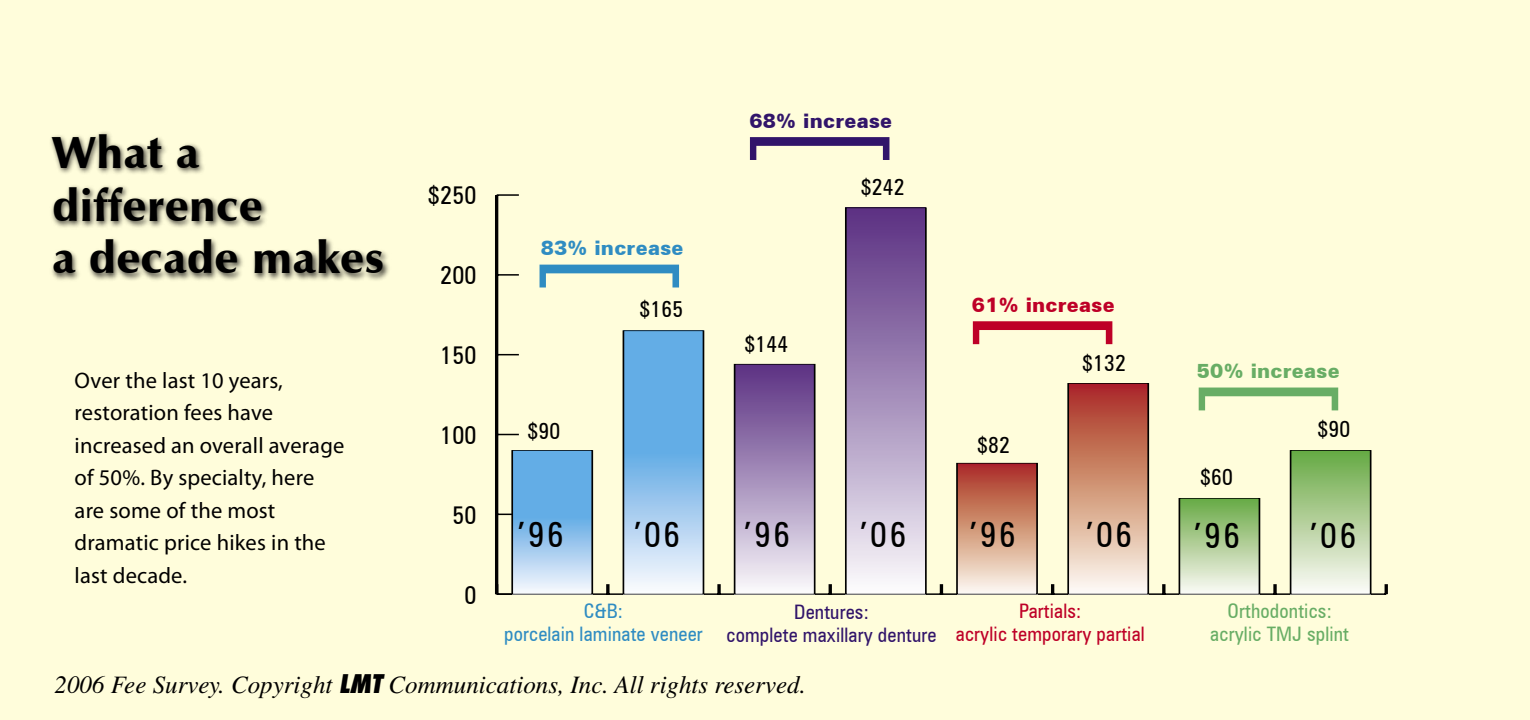
<style>
.page{position:relative;width:1530px;height:720px;background:#fffddb}
.page>*{position:absolute;margin:0;border:0;box-sizing:border-box;transform-origin:0 0}
._06charts_geo_region{font:300 160px "Zurich BT";color:#2f8cc2}
._06charts_geo_region-2{font:300 160px "Zurich BT";color:#68ad65}
._06charts_geo_region-3{font:300 160px "Zurich BT";color:#be0027}
._06charts_geo_region-4{font:300 160px "Zurich BT";color:#31146a}
._06charts_geo_region-5{font:900 45px/52.5px "Zapf Humanist 601 BT";letter-spacing:.01em;color:#000}
._06charts_geo_region-6{font:condensed 35px "Zurich BT";letter-spacing:.075em;color:#000}
.t1{font:italic 25px "Times";color:#000}
._06charts_geo_region-7{font:condensed 25px "Zurich BT";letter-spacing:.01em;color:#000}
.b{font:condensed 22.5px/32.5px "Helvetica";letter-spacing:.01em;color:#000}
._06charts_geo_region-8{font:condensed 22.5px "Zurich BT";letter-spacing:.01em;color:#000}
._06charts_geo_region-9{font:condensed 20px "Zurich BT";letter-spacing:.01em;color:#31146a}
._06charts_geo_region-10{font:condensed 20px "Zurich BT";letter-spacing:.01em;color:#be0027}
._06charts_geo_region-11{font:condensed 20px "Zurich BT";letter-spacing:.01em;color:#68ad65}
._06charts_geo_region-12{font:condensed 20px "Zurich BT";letter-spacing:.01em;color:#2f8cc2}
._06charts_geo_region-13{font:900 20px "Zurich BT";letter-spacing:.015em;color:#2f8cc2}
._06charts_geo_region-14{font:900 20px "Zurich BT";letter-spacing:.015em;color:#68ad65}
._06charts_geo_region-15{font:900 20px "Zurich BT";letter-spacing:.015em;color:#be0027}
._06charts_geo_region-16{font:900 20px "Zurich BT";letter-spacing:.015em;color:#31146a}
.t2{font:18.75px "Helvetica";color:#000;scale:2.23 1}
.s1{font-family:"Futura";font-weight:800;font-stretch:condensed}
</style>
<div class="page">
<hr style="left:497px;top:593px;width:889px;height:2px;background:#000">
<svg style="left:607px;top:584px;width:2px;height:9px"></svg>
<svg style="left:718px;top:584px;width:2px;height:9px"></svg>
<svg style="left:829px;top:584px;width:2px;height:9px"></svg>
<svg style="left:940px;top:584px;width:3px;height:9px"></svg>
<svg style="left:1052px;top:584px;width:2px;height:9px"></svg>
<svg style="left:1163px;top:584px;width:2px;height:9px"></svg>
<svg style="left:1274px;top:584px;width:2px;height:9px"></svg>
<svg style="left:1385px;top:584px;width:2px;height:10px"></svg>
<hr style="left:496px;top:195px;width:2px;height:399px;background:#000">
<hr style="left:497px;top:513px;width:22px;height:2px;background:#000">
<hr style="left:497px;top:433px;width:22px;height:3px;background:#000">
<hr style="left:497px;top:354px;width:22px;height:2px;background:#000">
<hr style="left:497px;top:274px;width:22px;height:2px;background:#000">
<hr style="left:497px;top:194px;width:22px;height:2px;background:#000">
<svg style="left:514px;top:452px;width:77px;height:141px;background:#8bc0eb"></svg>
<div style="left:512px;top:450px;width:81px;height:145px;border:1px solid #000"></div>
<svg style="left:625px;top:332px;width:77px;height:261px;background:#8cc1ec"></svg>
<div style="left:623px;top:330px;width:81px;height:265px;border:1px solid #000"></div>
<div style="left:735px;top:364px;width:80px;height:230px;background:linear-gradient(to bottom,#592e80,#f7f6f9)"></div>
<div style="left:734px;top:364px;width:81px;height:231px;border:1px solid #000"></div>
<div style="left:846px;top:208px;width:80px;height:386px;background:linear-gradient(to bottom,#582d80,#f9f8fb)"></div>
<div style="left:845px;top:207px;width:81px;height:388px;border:1px solid #000"></div>
<svg style="left:958px;top:465px;width:78px;height:128px;background:#d29580"></svg>
<div style="left:956px;top:463px;width:82px;height:132px;border:1px solid #000"></div>
<svg style="left:1070px;top:385px;width:77px;height:208px;background:#d29581"></svg>
<div style="left:1068px;top:383px;width:81px;height:212px;border:1px solid #000"></div>
<div style="left:1179px;top:498px;width:80px;height:96px;background:linear-gradient(to bottom,#69a843,#fbf8f4)"></div>
<div style="left:1179px;top:498px;width:81px;height:97px;border:1px solid #000"></div>
<div style="left:1291px;top:450px;width:80px;height:144px;background:linear-gradient(to bottom,#67a842,#fefaf7)"></div>
<div style="left:1290px;top:450px;width:81px;height:145px;border:1px solid #000"></div>
<div style="left:49px;top:130px;width:343px;height:152px;background:#000;opacity:.75"></div>
<p class="_06charts_geo_region-5" style="left:52px;top:127px;width:212px">What a difference</p>
<p class="_06charts_geo_region-5" style="left:52px;top:232px;width:333px">a decade makes</p>
<p class="b" style="left:75px;top:364px;width:271px">Over the last 10 years, restoration fees have increased an overall average of 50%. By specialty, here are some of the most dramatic price hikes in the last decade.</p>
<p class="_06charts_geo_region-7" style="left:428px;top:180px;width:50px">$250</p>
<p class="t2" style="left:413px;top:185px;width:33px">250</p>
<p class="_06charts_geo_region-7" style="left:440px;top:260px;width:38px">200</p>
<p class="t2" style="left:413px;top:264px;width:33px">200</p>
<p class="_06charts_geo_region-7" style="left:440px;top:340px;width:38px">150</p>
<p class="t2" style="left:413px;top:344px;width:33px">150</p>
<p class="_06charts_geo_region-7" style="left:440px;top:420px;width:38px">100</p>
<p class="t2" style="left:413px;top:424px;width:33px">100</p>
<p class="_06charts_geo_region-7" style="left:452px;top:500px;width:26px">50</p>
<p class="t2" style="left:436px;top:504px;width:22px">50</p>
<p class="_06charts_geo_region-7" style="left:465px;top:580px;width:13px">0</p>
<p class="t2" style="left:460px;top:584px;width:12px">0</p>
<p class="_06charts_geo_region-16" style="left:749px;top:108px;width:144px">68% increase</p>
<p class="_06charts_geo_region-4" style="left:711px;top:168px;width:46px;rotate:-90deg">]</p>
<p class="_06charts_geo_region-13" style="left:541px;top:236px;width:144px">83% increase</p>
<p class="_06charts_geo_region" style="left:501px;top:295px;width:46px;rotate:-90deg">]</p>
<p class="_06charts_geo_region-8" style="left:640px;top:296px;width:45px">$165</p>
<p class="_06charts_geo_region-8" style="left:745px;top:331px;width:45px">$144</p>
<p class="_06charts_geo_region-8" style="left:861px;top:173px;width:45px">$242</p>
<p class="_06charts_geo_region-15" style="left:972px;top:293px;width:144px">61% increase</p>
<p class="_06charts_geo_region-3" style="left:934px;top:352px;width:46px;rotate:-90deg">]</p>
<p class="_06charts_geo_region-8" style="left:1082px;top:350px;width:45px">$132</p>
<p class="_06charts_geo_region-14" style="left:1197px;top:359px;width:144px">50% increase</p>
<p class="_06charts_geo_region-2" style="left:1160px;top:418px;width:45px;rotate:-90deg">]</p>
<p class="_06charts_geo_region-8" style="left:528px;top:417px;width:34px">$90</p>
<p class="_06charts_geo_region-8" style="left:1318px;top:416px;width:34px">$90</p>
<p class="_06charts_geo_region-8" style="left:977px;top:431px;width:34px">$82</p>
<p class="_06charts_geo_region-8" style="left:1200px;top:463px;width:34px">$60</p>
<p class="_06charts_geo_region-6" style="left:518px;top:513px;width:48px">’96</p>
<p class="_06charts_geo_region-6" style="left:634px;top:513px;width:48px">’06</p>
<p class="_06charts_geo_region-6" style="left:744px;top:513px;width:48px">’96</p>
<p class="_06charts_geo_region-6" style="left:860px;top:513px;width:48px">’06</p>
<p class="_06charts_geo_region-6" style="left:970px;top:514px;width:48px">’96</p>
<p class="_06charts_geo_region-6" style="left:1086px;top:514px;width:48px">’06</p>
<p class="_06charts_geo_region-6" style="left:1194px;top:515px;width:48px">’96</p>
<p class="_06charts_geo_region-6" style="left:1310px;top:515px;width:48px">’06</p>
<p class="_06charts_geo_region-12" style="left:584px;top:599px;width:41px">C&amp;B:</p>
<p class="_06charts_geo_region-12" style="left:504px;top:621px;width:200px">porcelain laminate veneer</p>
<p class="_06charts_geo_region-9" style="left:794px;top:600px;width:76px">Dentures:</p>
<p class="_06charts_geo_region-9" style="left:726px;top:623px;width:212px">complete maxillary denture</p>
<p class="_06charts_geo_region-10" style="left:1019px;top:599px;width:64px">Partials:</p>
<p class="_06charts_geo_region-10" style="left:956px;top:621px;width:190px">acrylic temporary partial</p>
<p class="_06charts_geo_region-11" style="left:1228px;top:599px;width:106px">Orthodontics:</p>
<p class="_06charts_geo_region-11" style="left:1210px;top:621px;width:140px">acrylic TMJ splint</p>
<p class="t1" style="left:55px;top:671px;width:753px">2006 Fee Survey. Copyright <span class="s1">LMT</span> Communications, Inc. All rights reserved.</p>
</div>
